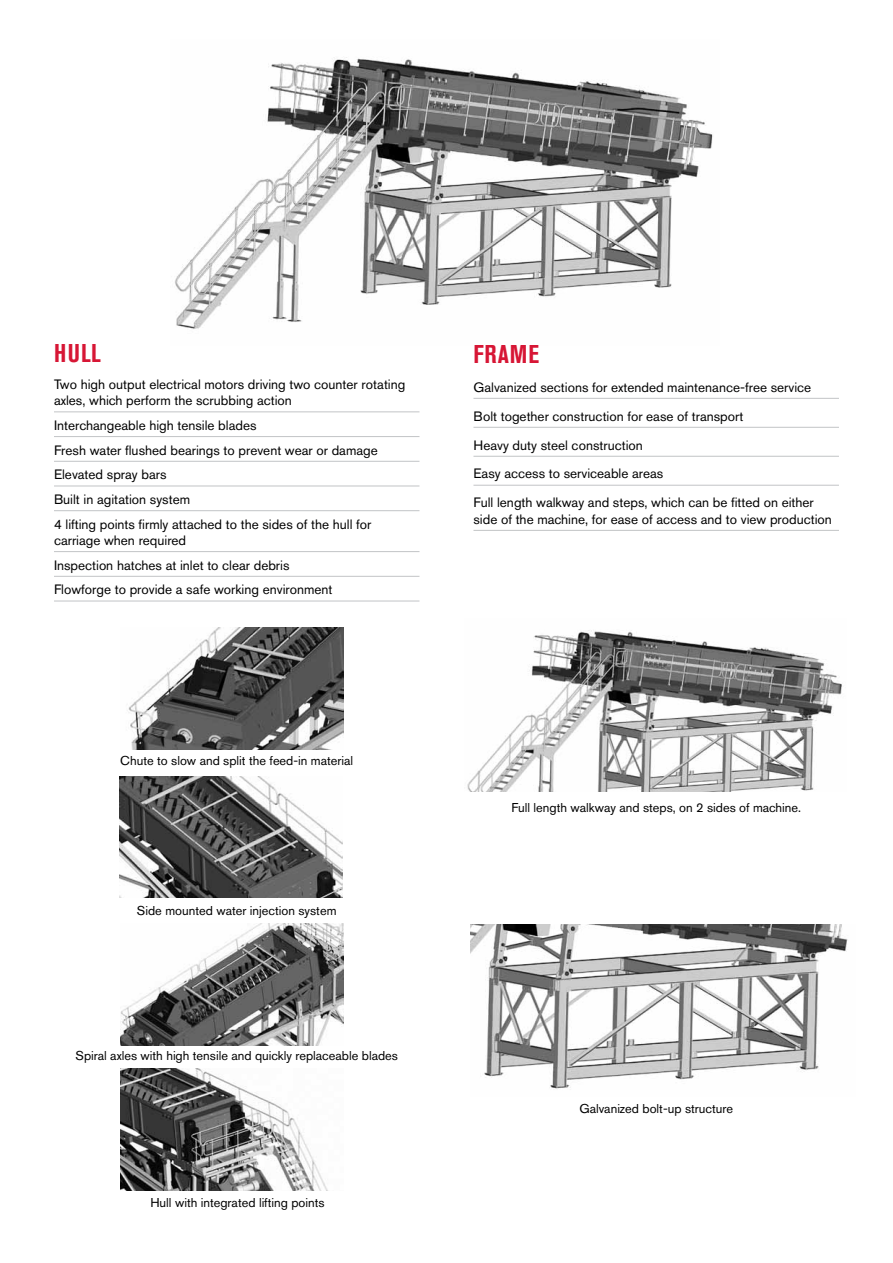
<style>
.page{position:relative;width:893px;height:1263px;background:#fff}
.page>*{position:absolute;margin:0;border:0;box-sizing:border-box;transform-origin:0 0}
.t1{font:700 condensed 25.5px "Akzidenz Grotesk Pro";color:#d71635}
.t2{font:13.5px/24.8px "Akzidenz Grotesk Pro";color:#000}
.t3{font:12.75px "Akzidenz Grotesk Pro";color:#000}
</style>
<div class="page">
<img style="left:175px;top:57px;width:538px;height:272px">
<hr style="left:54px;top:411px;width:365px;height:1px;background:#c2c4c6">
<hr style="left:54px;top:436px;width:365px;height:1px;background:#c2c4c6">
<hr style="left:54px;top:461px;width:365px;height:1px;background:#c2c4c6">
<hr style="left:54px;top:486px;width:365px;height:1px;background:#c2c4c6">
<hr style="left:54px;top:510px;width:365px;height:1px;background:#c2c4c6">
<hr style="left:54px;top:551px;width:365px;height:1px;background:#c2c4c6">
<hr style="left:54px;top:576px;width:365px;height:1px;background:#c2c4c6">
<hr style="left:54px;top:601px;width:365px;height:1px;background:#c2c4c6">
<img style="left:119px;top:776px;width:223px;height:122px">
<img style="left:128px;top:628px;width:215px;height:121px">
<img style="left:120px;top:923px;width:223px;height:122px">
<img style="left:120px;top:1069px;width:208px;height:121px">
<hr style="left:473px;top:398px;width:366px;height:1px;background:#c2c4c6">
<hr style="left:473px;top:427px;width:366px;height:1px;background:#c2c4c6">
<hr style="left:473px;top:456px;width:366px;height:1px;background:#c2c4c6">
<hr style="left:473px;top:485px;width:366px;height:1px;background:#c2c4c6">
<hr style="left:473px;top:530px;width:366px;height:1px;background:#c2c4c6">
<img style="left:470px;top:925px;width:378px;height:164px">
<img style="left:467px;top:630px;width:375px;height:162px">
<h1 class="t1" style="left:54px;top:336px;width:38px">HULL</h1>
<p class="t2" style="left:54px;top:376px;width:353px;line-height:16.2px">Two high output electrical motors driving two counter rotating axles, which perform the scrubbing action</p>
<p class="t2" style="left:54px;top:413px;width:325px">Interchangeable high tensile blades<br>Fresh water flushed bearings to prevent wear or damage Elevated spray bars<br>Built in agitation system<br>4 lifting points firmly attached to the sides of the hull for</p>
<p class="t2" style="left:54px;top:528px;width:280px">carriage when required<br>Inspection hatches at inlet to clear debris<br>Flowforge to provide a safe working environment</p>
<p class="t3" style="left:120px;top:752px;width:234px">Chute to slow and split the feed-in material</p>
<p class="t3" style="left:137px;top:903px;width:201px">Side mounted water injection system</p>
<p class="t3" style="left:76px;top:1047px;width:324px">Spiral axles with high tensile and quickly replaceable blades</p>
<p class="t3" style="left:150px;top:1194px;width:176px">Hull with integrated lifting points</p>
<h1 class="t1" style="left:474px;top:337px;width:65px">FRAME</h1>
<p class="t2" style="left:473px;top:372px;width:342px;line-height:29px">Galvanized sections for extended maintenance-free service Bolt together construction for ease of transport<br>Heavy duty steel construction<br>Easy access to serviceable areas<br>Full length walkway and steps, which can be fitted on either</p>
<p class="t2" style="left:473px;top:506px;width:360px">side of the machine, for ease of access and to view production</p>
<p class="t3" style="left:511px;top:799px;width:291px">Full length walkway and steps, on 2 sides of machine.</p>
<p class="t3" style="left:579px;top:1100px;width:155px">Galvanized bolt-up structure</p>
</div>
